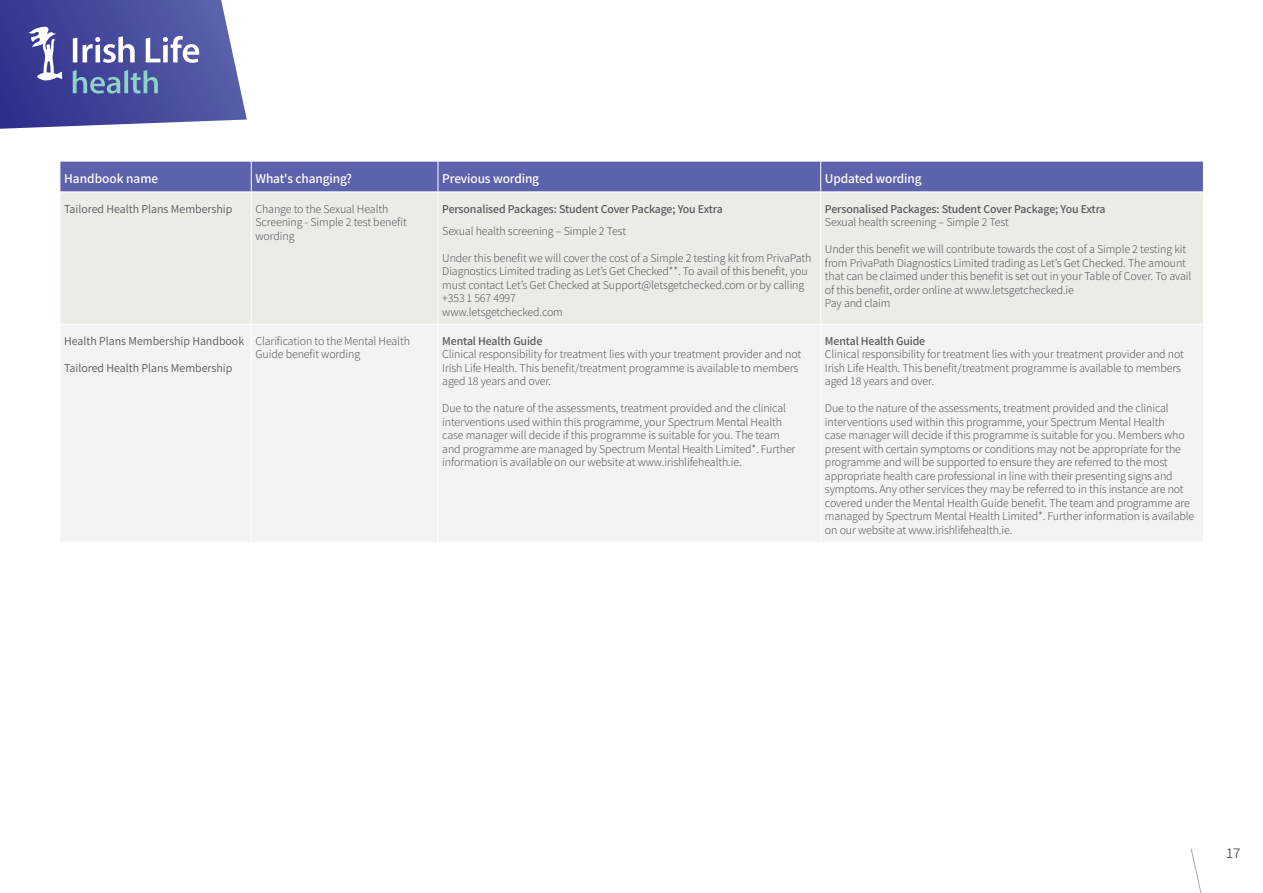
<style>
.page{position:relative;width:1263px;height:893px;background:#fff}
.page>*{position:absolute;margin:0;border:0;box-sizing:border-box;transform-origin:0 0}
.t1{font:15px "Assistant";color:#58595b}
.t2{font:600 13.5px "Assistant";letter-spacing:-.01em;color:#fff}
.t3{font:300 12px/13.5px "Assistant";letter-spacing:-.01em;color:#58595b}
.t4{font:600 12px "Assistant";letter-spacing:-.01em;color:#58595b}
.t5{font:12px "Assistant";color:#58595b}
</style>
<div class="page">
<div style="left:61px;top:162px;width:1142px;height:30px;background:#5c62ac"></div>
<div style="left:61px;top:193px;width:1142px;height:131px;background:#eeebe7"></div>
<div style="left:61px;top:325px;width:1142px;height:217px;background:#f5f3f1"></div>
<hr style="left:251px;top:192px;width:1px;height:132px;background:#fff">
<hr style="left:438px;top:192px;width:1px;height:132px;background:#fff">
<hr style="left:820px;top:192px;width:1px;height:132px;background:#fff">
<hr style="left:251px;top:325px;width:1px;height:217px;background:#fff">
<hr style="left:438px;top:325px;width:1px;height:217px;background:#fff">
<hr style="left:820px;top:325px;width:1px;height:217px;background:#fff">
<hr style="left:251px;top:161px;width:1px;height:31px;background:#fff">
<hr style="left:438px;top:161px;width:1px;height:31px;background:#fff">
<hr style="left:820px;top:161px;width:1px;height:31px;background:#fff">
<svg style="left:0;top:0;width:247px;height:129px;background:#6166aa"></svg>
<svg style="left:1190px;top:848px;width:12px;height:45px"></svg>
<p class="t2" style="left:64px;top:170px;width:96px">Handbook name</p>
<p class="t2" style="left:255px;top:170px;width:98px">What's changing?</p>
<p class="t2" style="left:442px;top:170px;width:98px">Previous wording</p>
<p class="t2" style="left:825px;top:170px;width:98px">Updated wording</p>
<p class="t5" style="left:64px;top:200px;width:170px">Tailored Health Plans Membership</p>
<p class="t3" style="left:255px;top:201px;width:153px">Change to the Sexual Health<br>Screening - Simple 2 test benefit wording</p>
<p class="t4" style="left:442px;top:200px;width:282px">Personalised Packages: Student Cover Package; You Extra</p>
<p class="t4" style="left:825px;top:200px;width:282px">Personalised Packages: Student Cover Package; You Extra</p>
<p class="t3" style="left:825px;top:215px;width:185px">Sexual health screening – Simple 2 Test</p>
<p class="t3" style="left:825px;top:242px;width:368px">Under this benefit we will contribute towards the cost of a Simple 2 testing kit from PrivaPath Diagnostics Limited trading as Let’s Get Checked. The amount that can be claimed under this benefit is set out in your Table of Cover. To avail of this benefit, order online at www.letsgetchecked.ie<br>Pay and claim</p>
<p class="t3" style="left:442px;top:223px;width:185px">Sexual health screening – Simple 2 Test</p>
<p class="t3" style="left:442px;top:250px;width:371px">Under this benefit we will cover the cost of a Simple 2 testing kit from PrivaPath Diagnostics Limited trading as Let’s Get Checked**. To avail of this benefit, you must contact Let’s Get Checked at Support@letsgetchecked.com or by calling +353 1 567 4997<br>www.letsgetchecked.com</p>
<p class="t5" style="left:64px;top:333px;width:181px">Health Plans Membership Handbook</p>
<p class="t5" style="left:64px;top:360px;width:170px">Tailored Health Plans Membership</p>
<p class="t3" style="left:255px;top:334px;width:156px">Clarification to the Mental Health<br>Guide benefit wording</p>
<p class="t4" style="left:442px;top:333px;width:102px">Mental Health Guide</p>
<p class="t3" style="left:442px;top:347px;width:360px">Clinical responsibility for treatment lies with your treatment provider and not<br>Irish Life Health. This benefit/treatment programme is available to members aged 18 years and over.</p>
<p class="t3" style="left:442px;top:401px;width:355px">Due to the nature of the assessments, treatment provided and the clinical interventions used within this programme, your Spectrum Mental Health case manager will decide if this programme is suitable for you. The team and programme are managed by Spectrum Mental Health Limited*. Further information is available on our website at www.irishlifehealth.ie.</p>
<p class="t4" style="left:825px;top:333px;width:102px">Mental Health Guide</p>
<p class="t3" style="left:825px;top:347px;width:360px">Clinical responsibility for treatment lies with your treatment provider and not<br>Irish Life Health. This benefit/treatment programme is available to members aged 18 years and over.</p>
<p class="t3" style="left:825px;top:401px;width:371px">Due to the nature of the assessments, treatment provided and the clinical interventions used within this programme, your Spectrum Mental Health<br>case manager will decide if this programme is suitable for you. Members who present with certain symptoms or conditions may not be appropriate for the programme and will be supported to ensure they are referred to the most appropriate health care professional in line with their presenting signs and symptoms. Any other services they may be referred to in this instance are not covered under the Mental Health Guide benefit. The team and programme are managed by Spectrum Mental Health Limited*. Further information is available on our website at www.irishlifehealth.ie.</p>
<p class="t1" style="left:1226px;top:843px;width:16px">17</p>
</div>
